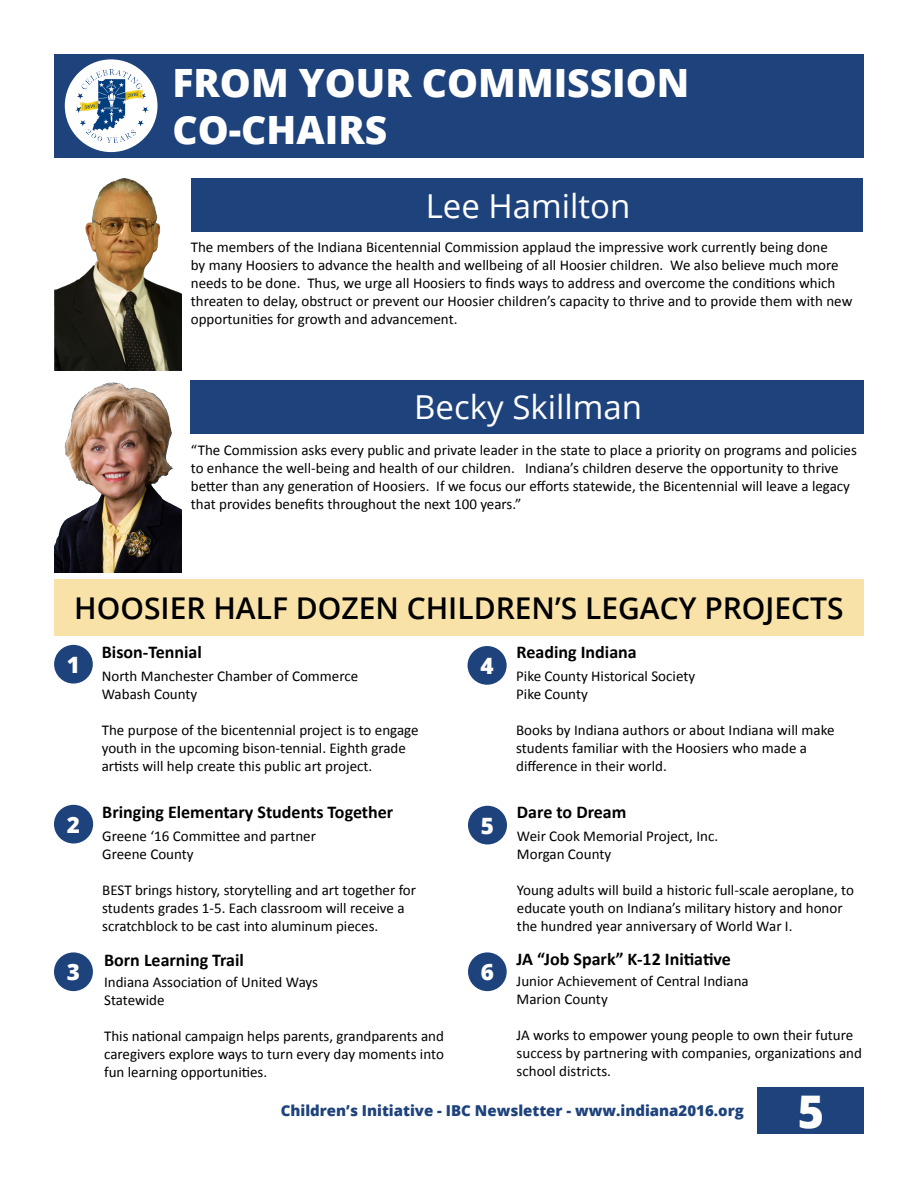
<style>
.page{position:relative;width:918px;height:1188px;background:#fff}
.page>*{position:absolute;margin:0;border:0;box-sizing:border-box;transform-origin:0 0}
.t1{font:800 45px "Open Sans";color:#fff}
.t2{font:800 39px/46.8px "Open Sans";color:#fff}
.t3{font:33px "Open Sans";color:#fff}
.t4{font:600 30px "Open Sans";color:#000}
.t5{font:800 22.5px "Open Sans";color:#fff}
.t6{font:700 18px "Calibri";color:#000}
.t7{font:15px/18px "Calibri";color:#000}
.t8{font:800 15px "Open Sans";color:#1e427c}
</style>
<div class="page">
<div style="left:758px;top:1087px;width:106px;height:47px;background:#1e427c"></div>
<div style="left:191px;top:178px;width:671px;height:54px;background:#1e427c"></div>
<div style="left:191px;top:380px;width:673px;height:53px;background:#1e427c"></div>
<div style="left:54px;top:54px;width:810px;height:104px;background:#1e427c"></div>
<div style="left:65px;top:59px;width:92px;height:93px;background:#fff;border-radius:50%"></div>
<img style="left:75px;top:69px;width:73px;height:74px">
<div style="left:54px;top:579px;width:810px;height:56px;background:#f8e2a8"></div>
<div style="left:54px;top:645px;width:39px;height:39px;background:#1e427c;border-radius:50%"></div>
<div style="left:54px;top:805px;width:39px;height:39px;background:#1e427c;border-radius:50%"></div>
<div style="left:54px;top:952px;width:39px;height:39px;background:#1e427c;border-radius:50%"></div>
<div style="left:468px;top:646px;width:39px;height:39px;background:#1e427c;border-radius:50%"></div>
<div style="left:468px;top:806px;width:39px;height:38px;background:#1e427c;border-radius:50%"></div>
<div style="left:468px;top:952px;width:39px;height:39px;background:#1e427c;border-radius:50%"></div>
<img style="left:54px;top:178px;width:127px;height:192px">
<img style="left:54px;top:382px;width:127px;height:190px">
<h2 class="t2" style="left:172px;top:58px;width:518px">FROM YOUR COMMISSION<br>CO-CHAIRS</h2>
<h3 class="t3" style="left:426px;top:183px;width:206px">Lee Hamilton</h3>
<p class="t7" style="left:191px;top:239px;width:663px">The members of the Indiana Bicentennial Commission applaud the impressive work currently being done<br>by many Hoosiers to advance the health and wellbeing of all Hoosier children. We also believe much more needs to be done. Thus, we urge all Hoosiers to finds ways to address and overcome the conditions which threaten to delay, obstruct or prevent our Hoosier children’s capacity to thrive and to provide them with new opportunities for growth and advancement.</p>
<h3 class="t3" style="left:414px;top:385px;width:229px">Becky Skillman</h3>
<p class="t7" style="left:191px;top:441px;width:668px">“The Commission asks every public and private leader in the state to place a priority on programs and policies to enhance the well-being and health of our children. Indiana’s children deserve the opportunity to thrive better than any generation of Hoosiers. If we focus our efforts statewide, the Bicentennial will leave a legacy that provides benefits throughout the next 100 years.”</p>
<h3 class="t4" style="left:74px;top:587px;width:771px">HOOSIER HALF DOZEN CHILDREN’S LEGACY PROJECTS</h3>
<h3 class="t5" style="left:67px;top:648px;width:15px">1</h3>
<p class="t6" style="left:102px;top:641px;width:102px">Bison-Tennial</p>
<p class="t7" style="left:102px;top:667px;width:258px">North Manchester Chamber of Commerce<br>Wabash County</p>
<p class="t7" style="left:102px;top:721px;width:318px">The purpose of the bicentennial project is to engage youth in the upcoming bison-tennial. Eighth grade artists will help create this public art project.</p>
<p class="t6" style="left:102px;top:801px;width:293px">Bringing Elementary Students Together</p>
<p class="t7" style="left:102px;top:827px;width:215px">Greene ‘16 Committee and partner<br>Greene County</p>
<p class="t7" style="left:102px;top:881px;width:315px">BEST brings history, storytelling and art together for students grades 1-5. Each classroom will receive a scratchblock to be cast into aluminum pieces.</p>
<p class="t6" style="left:104px;top:948px;width:141px">Born Learning Trail</p>
<p class="t7" style="left:104px;top:973px;width:215px">Indiana Association of United Ways<br>Statewide</p>
<p class="t7" style="left:104px;top:1027px;width:341px;text-align:justify">This national campaign helps parents, grandparents and caregivers explore ways to turn every day moments into fun learning opportunities.</p>
<p class="t6" style="left:517px;top:641px;width:122px">Reading Indiana</p>
<p class="t7" style="left:516px;top:667px;width:181px">Pike County Historical Society<br>Pike County</p>
<p class="t7" style="left:516px;top:721px;width:320px">Books by Indiana authors or about Indiana will make students familiar with the Hoosiers who made a difference in their world.</p>
<p class="t6" style="left:517px;top:801px;width:111px">Dare to Dream</p>
<p class="t7" style="left:517px;top:827px;width:203px">Weir Cook Memorial Project, Inc.<br>Morgan County</p>
<p class="t7" style="left:517px;top:881px;width:338px">Young adults will build a historic full-scale aeroplane, to educate youth on Indiana’s military history and honor the hundred year anniversary of World War I.</p>
<p class="t6" style="left:517px;top:947px;width:216px">JA “Job Spark” K-12 Initiative</p>
<p class="t7" style="left:517px;top:972px;width:234px">Junior Achievement of Central Indiana<br>Marion County</p>
<p class="t7" style="left:517px;top:1026px;width:347px">JA works to empower young people to own their future success by partnering with companies, organizations and school districts.</p>
<h3 class="t5" style="left:481px;top:649px;width:15px">4</h3>
<h3 class="t5" style="left:67px;top:807px;width:15px">2</h3>
<h3 class="t5" style="left:481px;top:808px;width:15px">5</h3>
<h3 class="t5" style="left:67px;top:955px;width:15px">3</h3>
<h3 class="t5" style="left:481px;top:955px;width:15px">6</h3>
<p class="t8" style="left:281px;top:1099px;width:465px">Children’s Initiative - IBC Newsletter - www.indiana2016.org</p>
<h1 class="t1" style="left:798px;top:1077px;width:28px">5</h1>
</div>
